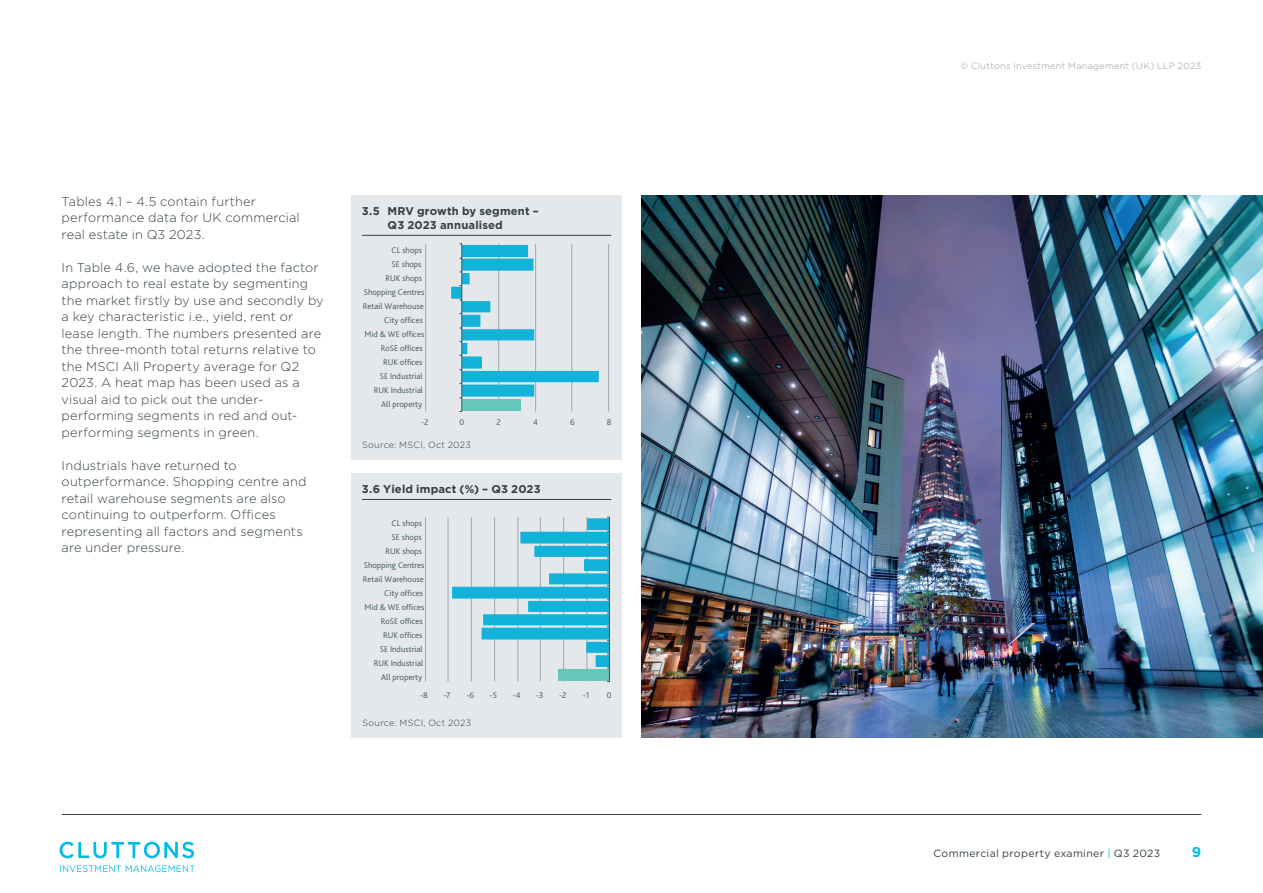
<style>
.page{position:relative;width:1263px;height:893px;background:#fff}
.page>*{position:absolute;margin:0;border:0;box-sizing:border-box;transform-origin:0 0}
.t1{font:700 14.25px "Gotham";color:#00bbe6}
.t2{font:300 12.75px/16.5px "Gotham";letter-spacing:.015em;color:#333f47}
.t3{font:700 11.25px/13.5px "Gotham";letter-spacing:.01em;color:#333f47}
.t4{font:10.5px "Gotham";letter-spacing:.035em;color:#333f47}
.t5{font:300 9px "Gotham";letter-spacing:.04em;color:#8e99a2}
.t6{font:300 9px "Gotham";letter-spacing:.03em;color:#333f47}
.t7{font:300 8.7px "Bliss 2";color:#3f535e}
.s1{color:#00bbe6}
</style>
<div class="page">
<div style="left:351px;top:473px;width:271px;height:265px;background:#e5e8eb"></div>
<hr style="left:362px;top:499px;width:249px;height:1px;background:#333f47">
<hr style="left:425px;top:517px;width:1px;height:165px;background:#a0a5ad">
<hr style="left:448px;top:517px;width:1px;height:165px;background:#a0a5ad">
<hr style="left:471px;top:517px;width:1px;height:165px;background:#a0a5ad">
<hr style="left:494px;top:517px;width:1px;height:165px;background:#a0a5ad">
<hr style="left:518px;top:517px;width:1px;height:165px;background:#a0a5ad">
<hr style="left:540px;top:517px;width:1px;height:165px;background:#a0a5ad">
<hr style="left:563px;top:517px;width:1px;height:165px;background:#a0a5ad">
<hr style="left:587px;top:517px;width:1px;height:165px;background:#a0a5ad">
<div style="left:558px;top:669px;width:52px;height:11px;background:#65c6bc"></div>
<hr style="left:609px;top:517px;width:1px;height:165px;background:#3f535e">
<svg style="left:452px;top:517px;width:157px;height:152px"></svg>
<div style="left:351px;top:196px;width:271px;height:264px;background:#e5e8eb"></div>
<hr style="left:362px;top:235px;width:249px;height:1px;background:#333f47">
<hr style="left:425px;top:244px;width:1px;height:167px;background:#a0a5ad">
<hr style="left:498px;top:244px;width:1px;height:167px;background:#a0a5ad">
<hr style="left:535px;top:244px;width:1px;height:167px;background:#a0a5ad">
<hr style="left:571px;top:244px;width:1px;height:167px;background:#a0a5ad">
<hr style="left:608px;top:244px;width:1px;height:167px;background:#a0a5ad">
<div style="left:462px;top:399px;width:58px;height:11px;background:#65c6bc"></div>
<hr style="left:462px;top:244px;width:1px;height:167px;background:#3f535e">
<svg style="left:451px;top:244px;width:148px;height:155px"></svg>
<svg style="left:60px;top:842px;width:134px;height:16px"></svg>
<svg style="left:60px;top:865px;width:135px;height:7px"></svg>
<hr style="left:62px;top:814px;width:1139px;height:1px;background:#333f47">
<img style="left:641px;top:196px;width:622px;height:541px">
<p class="t2" style="left:62px;top:193px;width:239px">Tables 4.1 – 4.5 contain further performance data for UK commercial real estate in Q3 2023.</p>
<p class="t2" style="left:62px;top:259px;width:264px">In Table 4.6, we have adopted the factor approach to real estate by segmenting the market firstly by use and secondly by a key characteristic i.e., yield, rent or lease length. The numbers presented are the three-month total returns relative to the MSCI All Property average for Q2<br>2023. A heat map has been used as a visual aid to pick out the under&shy;performing segments in red and out&shy;performing segments in green.</p>
<p class="t2" style="left:62px;top:457px;width:246px">Industrials have returned to outperformance. Shopping centre and retail warehouse segments are also continuing to outperform. Offices representing all factors and segments are under pressure.</p>
<p class="t3" style="left:387px;top:204px;width:153px;text-indent:-26px">3.5 MRV growth by segment –<br>Q3 2023 annualised</p>
<p class="t7" style="left:392px;top:245px;width:32px">CL shops</p>
<p class="t7" style="left:391px;top:259px;width:32px">SE shops</p>
<p class="t7" style="left:385px;top:273px;width:38px">RUK shops</p>
<p class="t7" style="left:364px;top:287px;width:62px">Shopping Centres</p>
<p class="t7" style="left:363px;top:301px;width:62px">Retail Warehouse</p>
<p class="t7" style="left:384px;top:315px;width:40px">City offices</p>
<p class="t7" style="left:365px;top:329px;width:61px">Mid &amp; WE offices</p>
<p class="t7" style="left:381px;top:343px;width:44px">RoSE offices</p>
<p class="t7" style="left:383px;top:357px;width:41px">RUK offices</p>
<p class="t7" style="left:380px;top:371px;width:44px">SE Industrial</p>
<p class="t7" style="left:374px;top:385px;width:51px">RUK Industrial</p>
<p class="t7" style="left:381px;top:399px;width:42px">All property</p>
<p class="t7" style="left:421px;top:417px;width:9px">-2</p>
<p class="t7" style="left:459px;top:417px;width:6px">0</p>
<p class="t7" style="left:496px;top:417px;width:6px">2</p>
<p class="t7" style="left:533px;top:417px;width:6px">4</p>
<p class="t7" style="left:570px;top:417px;width:6px">6</p>
<p class="t7" style="left:607px;top:417px;width:6px">8</p>
<p class="t6" style="left:362px;top:439px;width:110px">Source: MSCI, Oct 2023</p>
<p class="t3" style="left:362px;top:482px;width:180px">3.6 Yield impact (%) – Q3 2023</p>
<p class="t7" style="left:392px;top:518px;width:32px">CL shops</p>
<p class="t7" style="left:392px;top:532px;width:32px">SE shops</p>
<p class="t7" style="left:385px;top:546px;width:38px">RUK shops</p>
<p class="t7" style="left:364px;top:560px;width:62px">Shopping Centres</p>
<p class="t7" style="left:363px;top:574px;width:62px">Retail Warehouse</p>
<p class="t7" style="left:384px;top:588px;width:40px">City offices</p>
<p class="t7" style="left:365px;top:602px;width:61px">Mid &amp; WE offices</p>
<p class="t7" style="left:381px;top:616px;width:44px">RoSE offices</p>
<p class="t7" style="left:383px;top:630px;width:41px">RUK offices</p>
<p class="t7" style="left:380px;top:644px;width:44px">SE Industrial</p>
<p class="t7" style="left:374px;top:658px;width:51px">RUK Industrial</p>
<p class="t7" style="left:381px;top:672px;width:42px">All property</p>
<p class="t7" style="left:420px;top:690px;width:9px">-8</p>
<p class="t7" style="left:443px;top:690px;width:9px">-7</p>
<p class="t7" style="left:466px;top:690px;width:9px">-6</p>
<p class="t7" style="left:490px;top:690px;width:9px">-5</p>
<p class="t7" style="left:513px;top:690px;width:9px">-4</p>
<p class="t7" style="left:536px;top:690px;width:9px">-3</p>
<p class="t7" style="left:559px;top:690px;width:9px">-2</p>
<p class="t7" style="left:583px;top:690px;width:8px">-1</p>
<p class="t7" style="left:607px;top:690px;width:6px">0</p>
<p class="t6" style="left:362px;top:717px;width:110px">Source: MSCI, Oct 2023</p>
<p class="t5" style="left:961px;top:60px;width:242px">© Cluttons Investment Management (UK) LLP 2023</p>
<p class="t4" style="left:933px;top:846px;width:228px">Commercial property examiner <span class="s1">|</span> Q3 2023</p>
<p class="t1" style="left:1192px;top:842px;width:11px">9</p>
</div>
